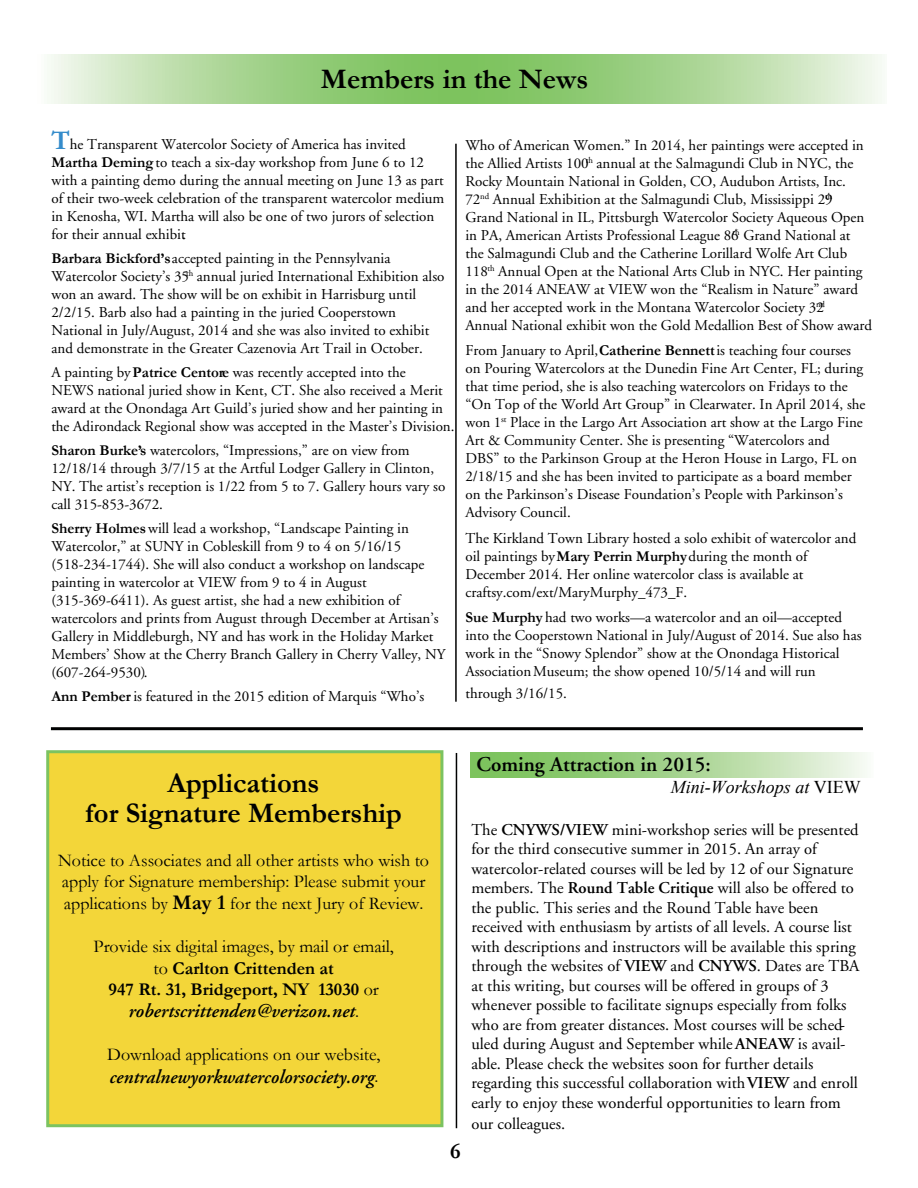
<style>
.page{position:relative;width:918px;height:1188px;background:#fff}
.page>*{position:absolute;margin:0;border:0;box-sizing:border-box;transform-origin:0 0}
.t1{font:700 28.5px/30px "Garamond";color:#000101;text-align:center}
.t2{font:700 28.5px "Garamond";color:#000}
.t3{font:700 22.5px "Garamond";color:#000}
.t4{font:600 21px "Adobe Garamond";color:#000101}
.t5{font:italic 600 19.5px "Adobe Garamond";color:#000101}
.t6{font:18px/21.6px "Garamond";color:#000101}
.t7{font:700 18px/21.6px "Garamond";color:#000101;text-align:center}
.t8{font:italic 18px "Times New Roman";color:#000101}
.t9{font:16.5px/19.5px "Adobe Garamond";color:#000101}
.t10{font:15px/18px "Adobe Garamond";color:#000101}
.s1{font-family:"Garamond";font-weight:700;font-size:27px;color:#358ccb}
.s2{font-family:"Garamond";font-weight:700}
.s3{font-weight:700;font-size:21px}
.s4{font-weight:400}
.s5{font-family:"Garamond";font-weight:400;font-style:normal;font-size:18px}
.s6{font-style:normal}
.s7{font-weight:600}
</style>
<div class="page">
<div style="left:46px;top:750px;width:397px;height:377px;background:#f3d639;border:3px solid #7cc360"></div>
<hr style="left:51px;top:727px;width:812px;height:3px;background:#000101">
<hr style="left:455px;top:144px;width:2px;height:558px;background:#000101">
<svg style="left:471px;top:753px;width:396px;height:24px;background:#a9d695"></svg>
<hr style="left:456px;top:753px;width:1px;height:375px;background:#000101">
<svg style="left:47px;top:54px;width:835px;height:50px;background:#aad695"></svg>
<h1 class="t2" style="left:321px;top:62px;width:269px">Members in the News</h1>
<p class="t10" style="left:51px;top:135px;width:394px"><span class="s1">T</span>he Transparent Watercolor Society of America has invited <span class="s2">Martha Deming</span> to teach a six-day workshop from June 6 to 12 with a painting demo during the annual meeting on June 13 as part of their two-week celebration of the transparent watercolor medium in Kenosha, WI. Martha will also be one of two jurors of selection for their annual exhibit.</p>
<p class="t10" style="left:51px;top:249px;width:395px"><span class="s2">Barbara Bickford’s</span> accepted painting in the Pennsylvania Watercolor Society’s 35<sup>th</sup> annual juried International Exhibition also won an award. The show will be on exhibit in Harrisburg until 2/2/15. Barb also had a painting in the juried Cooperstown National in July/August, 2014 and she was also invited to exhibit and demonstrate in the Greater Cazenovia Art Trail in October.</p>
<p class="t10" style="left:51px;top:363px;width:405px">A painting by<span class="s2">Patrice Centore</span> was recently accepted into the<br>NEWS national juried show in Kent, CT. She also received a Merit award at the Onondaga Art Guild’s juried show and her painting in the Adirondack Regional show was accepted in the Master’s Division.</p>
<p class="t10" style="left:51px;top:441px;width:395px"><span class="s2">Sharon Burke’s</span> watercolors, “Impressions,” are on view from 12/18/14 through 3/7/15 at the Artful Lodger Gallery in Clinton, NY. The artist’s reception is 1/22 from 5 to 7. Gallery hours vary so call 315-853-3672.</p>
<p class="t10" style="left:51px;top:519px;width:396px"><span class="s2">Sherry Holmes</span> will lead a workshop, “Landscape Painting in Watercolor,” at SUNY in Cobleskill from 9 to 4 on 5/16/15 (518-234-1744). She will also conduct a workshop on landscape painting in watercolor at VIEW from 9 to 4 in August (315-369-6411). As guest artist, she had a new exhibition of watercolors and prints from August through December at Artisan’s Gallery in Middleburgh, NY and has work in the Holiday Market Members’ Show at the Cherry Branch Gallery in Cherry Valley, NY (607-264-9530).</p>
<p class="t10" style="left:51px;top:687px;width:374px"><span class="s2">Ann Pember</span> is featured in the 2015 edition of Marquis “Who’s</p>
<p class="t10" style="left:465px;top:137px;width:408px">Who of American Women.” In 2014, her paintings were accepted in the Allied Artists 100<sup>th</sup> annual at the Salmagundi Club in NYC, the Rocky Mountain National in Golden, CO, Audubon Artists, Inc.<br>72<sup>nd</sup> Annual Exhibition at the Salmagundi Club, Mississippi 29<sup>th </sup>Grand National in IL, Pittsburgh Watercolor Society Aqueous Open in PA, American Artists Professional League 86<sup>th</sup> Grand National at the Salmagundi Club and the Catherine Lorillard Wolfe Art Club 118<sup>th</sup> Annual Open at the National Arts Club in NYC. Her painting in the 2014 ANEAW at VIEW won the “Realism in Nature” award and her accepted work in the Montana Watercolor Society 32<sup>nd<br></sup>Annual National exhibit won the Gold Medallion Best of Show award</p>
<p class="t10" style="left:853px;top:317px;width:5px">.</p>
<p class="t10" style="left:465px;top:342px;width:402px">From January to April, <span class="s2">Catherine Bennett</span> is teaching four courses on Pouring Watercolors at the Dunedin Fine Art Center, FL; during that time period, she is also teaching watercolors on Fridays to the “On Top of the World Art Group” in Clearwater. In April 2014, she won 1<sup>st</sup> Place in the Largo Art Association art show at the Largo Fine Art &amp; Community Center. She is presenting “Watercolors and DBS” to the Parkinson Group at the Heron House in Largo, FL on 2/18/15 and she has been invited to participate as a board member on the Parkinson’s Disease Foundation’s People with Parkinson’s Advisory Council.</p>
<p class="t10" style="left:465px;top:530px;width:392px">The Kirkland Town Library hosted a solo exhibit of watercolor and oil paintings by<span class="s2">Mary Perrin Murphy</span> during the month of December 2014. Her online watercolor class is available at craftsy.com/ext/MaryMurphy_473_F.</p>
<p class="t10" style="left:465px;top:609px;width:398px"><span class="s2">Sue Murphy</span> had two works—a watercolor and an oil—accepted into the Cooperstown National in July/August of 2014. Sue also has work in the “Snowy Splendor” show at the Onondaga Historical Association Museum; the show opened 10/5/14 and will run</p>
<p class="t10" style="left:465px;top:685px;width:103px">through 3/16/15.</p>
<h1 class="t1" style="left:85px;top:768px;width:318px">Applications<br>for Signature Membership</h1>
<p class="t6" style="left:58px;top:849px;width:373px">Notice to Associates and all other artists who wish to apply for Signature membership: Please submit your applications by <span class="s3">May 1</span> for the next Jury of Review.</p>
<p class="t7" style="left:94px;top:935px;width:302px"><span class="s4">Provide six digital images, by mail or email, to</span> Carlton Crittenden at<br>947 Rt. 31, Bridgeport, NY 13030 <span class="s4">or</span></p>
<h3 class="t5" style="left:128px;top:1000px;width:232px">robertscrittenden@verizon.net<span class="s5">.</span></h3>
<p class="t6" style="left:107px;top:1043px;width:275px">Download applications on our website,</p>
<h3 class="t5" style="left:109px;top:1066px;width:270px">centralnewyorkwatercolorsociety.org<span class="s5">.</span></h3>
<h3 class="t4" style="left:476px;top:753px;width:236px">Coming Attraction in 2015:</h3>
<p class="t8" style="left:671px;top:775px;width:191px">Mini-Workshops at <span class="s6">VIEW</span></p>
<p class="t9" style="left:471px;top:820px;width:390px">The <span class="s7">CNYWS/VIEW</span> mini-workshop series will be presented for the third consecutive summer in 2015. An array of watercolor-related courses will be led by 12 of our Signature members. The <span class="s7">Round Table Critique</span> will also be offered to the public. This series and the Round Table have been received with enthusiasm by artists of all levels. A course list with descriptions and instructors will be available this spring through the websites of <span class="s7">VIEW</span> and <span class="s7">CNYWS</span>. Dates are TBA at this writing, but courses will be offered in groups of 3 whenever possible to facilitate signups especially from folks who are from greater distances. Most courses will be sched&shy;uled during August and September while <span class="s7">ANEAW</span> is avail&shy;able. Please check the websites soon for further details regarding this successful collaboration with<span class="s7">VIEW</span> and enroll early to enjoy these wonderful opportunities to learn from</p>
<p class="t9" style="left:471px;top:1115px;width:95px">our colleagues.</p>
<h2 class="t3" style="left:450px;top:1138px;width:12px">6</h2>
</div>
